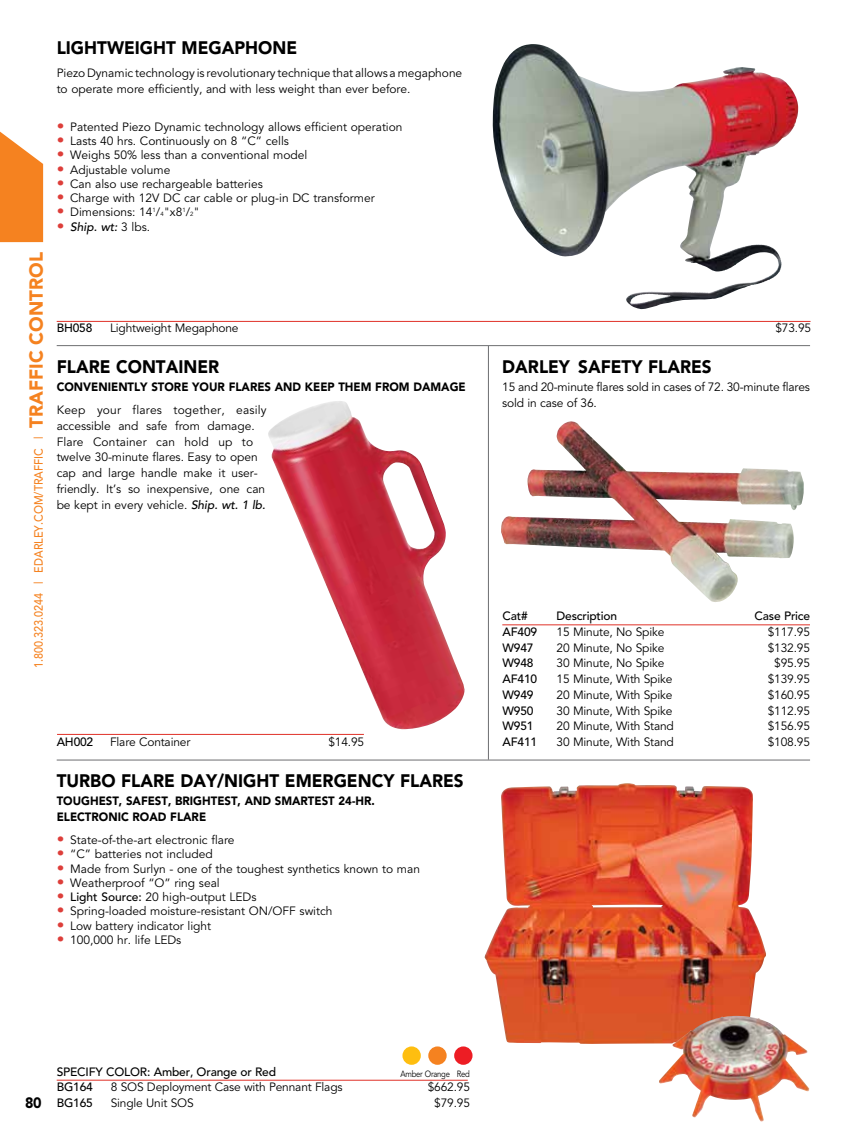
<style>
.page{position:relative;width:864px;height:1134px;background:#fff}
.page>*{position:absolute;margin:0;border:0;box-sizing:border-box;transform-origin:0 0}
.t1{font:900 18px "Avenir";color:#000;scale:.95 1}
.t2{font:900 15px "Avenir";color:#000;scale:.95 1}
.t3{font:12px/15.8px "Avenir";letter-spacing:-.005em;color:#000}
.t4{font:900 12px/15.8px "Avenir";color:#000;scale:.95 1}
.t5{font:500 12px/15.8px "Avenir";letter-spacing:-.015em;color:#000}
.t6{font:500 12px "Avenir";color:#f58220;scale:.9 1}
.t7{font:italic 500 12px "Avenir";color:#000}
.t8{font:9px "Avenir";letter-spacing:-.025em;color:#000;scale:.85 1}
.s1{font-weight:900;font-size:18.75px}
.s2{font-size:14.4px;color:#dd3e3a}
.s3{font-size:6px}
.s4{font-weight:400;font-style:normal;font-size:14.4px;color:#dd3e3a}
.s5{font-weight:400;font-style:normal}
.s6{font-weight:500;font-style:italic}
.s7{font-weight:500}
</style>
<div class="page">
<svg style="left:0;top:131px;width:43px;height:111px"></svg>
<hr style="left:57px;top:760px;width:753px;height:1px;background:#6d6e71">
<hr style="left:57px;top:345px;width:753px;height:1px;background:#6d6e71">
<img style="left:501px;top:421px;width:303px;height:181px">
<img style="left:485px;top:784px;width:282px;height:260px">
<hr style="left:57px;top:1080px;width:411px;height:1px;background:#e03128">
<hr style="left:502px;top:624px;width:308px;height:1px;background:#e03128">
<img style="left:659px;top:1017px;width:104px;height:105px">
<div style="left:454px;top:1046px;width:19px;height:19px;background:#ed1d24;border-radius:50%"></div>
<div style="left:428px;top:1046px;width:19px;height:19px;background:#f58220;border-radius:50%"></div>
<div style="left:402px;top:1046px;width:19px;height:19px;background:#febe10;border-radius:50%"></div>
<hr style="left:488px;top:346px;width:1px;height:414px;background:#6d6e71">
<img style="left:268px;top:401px;width:196px;height:328px">
<hr style="left:57px;top:734px;width:307px;height:1px;background:#e03128">
<hr style="left:57px;top:321px;width:754px;height:1px;background:#e03128">
<img style="left:492px;top:45px;width:243px;height:227px">
<p class="t6" style="left:32px;top:668px;width:463px;rotate:-90deg">1.800.323.0244 | EDARLEY.COM/TRAFFIC | <span class="s1">TRAFFIC CONTROL</span></p>
<h1 class="t1" style="left:57px;top:37px;width:255px">LIGHTWEIGHT MEGAPHONE</h1>
<p class="t3" style="left:57px;top:65px;width:407px">Piezo Dynamic technology is revolutionary technique that allows a megaphone to operate more efficiently, and with less weight than ever before.</p>
<p class="t3" style="left:57px;top:119px;width:347px"><span class="s2">•</span> Patented Piezo Dynamic technology allows efficient operation</p>
<p class="t3" style="left:57px;top:134px;width:234px"><span class="s2">•</span> Lasts 40 hrs. Continuously on 8 “C” cells</p>
<p class="t3" style="left:57px;top:148px;width:252px"><span class="s2">•</span> Weighs 50% less than a conventional model</p>
<p class="t3" style="left:57px;top:162px;width:115px"><span class="s2">•</span> Adjustable volume</p>
<p class="t3" style="left:57px;top:176px;width:208px"><span class="s2">•</span> Can also use rechargeable batteries</p>
<p class="t3" style="left:57px;top:191px;width:320px"><span class="s2">•</span> Charge with 12V DC car cable or plug-in DC transformer</p>
<p class="t3" style="left:57px;top:205px;width:144px"><span class="s2">•</span> Dimensions: 14<sup>1</sup>/<span class="s3">4</span>"x8<sup>1</sup>/<span class="s3">2</span>"</p>
<p class="t7" style="left:57px;top:220px;width:95px"><span class="s4">•</span> Ship. wt: <span class="s5">3 lbs.</span></p>
<p class="t5" style="left:57px;top:321px;width:37px">BH058</p>
<p class="t3" style="left:110px;top:321px;width:130px">Lightweight Megaphone</p>
<p class="t3" style="left:775px;top:321px;width:37px">$73.95</p>
<h1 class="t1" style="left:57px;top:356px;width:173px">FLARE CONTAINER</h1>
<p class="t4" style="left:57px;top:379px;width:432px">CONVENIENTLY STORE YOUR FLARES AND KEEP THEM FROM DAMAGE</p>
<p class="t3" style="left:57px;top:403px;width:212px">Keep your flares together, easily accessible and safe from damage.<br>Flare Container can hold up to twelve 30-minute flares. Easy to open cap and large handle make it user&shy;friendly. It’s so inexpensive, one can be kept in every vehicle. <span class="s6">Ship. wt. 1 lb.</span></p>
<h1 class="t1" style="left:502px;top:356px;width:222px">DARLEY SAFETY FLARES</h1>
<p class="t3" style="left:502px;top:380px;width:309px">15 and 20-minute flares sold in cases of 72. 30-minute flares sold in case of 36.</p>
<p class="t5" style="left:57px;top:734px;width:38px">AH002</p>
<p class="t3" style="left:110px;top:735px;width:82px">Flare Container</p>
<p class="t3" style="left:328px;top:735px;width:37px">$14.95</p>
<h1 class="t1" style="left:57px;top:770px;width:430px">TURBO FLARE DAY/NIGHT EMERGENCY FLARES</h1>
<p class="t4" style="left:57px;top:793px;width:336px">TOUGHEST, SAFEST, BRIGHTEST, AND SMARTEST 24-HR.<br>ELECTRONIC ROAD FLARE</p>
<p class="t3" style="left:57px;top:833px;width:179px"><span class="s2">•</span> State-of-the-art electronic flare</p>
<p class="t3" style="left:57px;top:847px;width:157px"><span class="s2">•</span> “C” batteries not included</p>
<p class="t3" style="left:57px;top:861px;width:365px"><span class="s2">•</span> Made from Surlyn - one of the toughest synthetics known to man</p>
<p class="t3" style="left:57px;top:875px;width:165px"><span class="s2">•</span> Weatherproof “O” ring seal</p>
<p class="t3" style="left:57px;top:890px;width:201px"><span class="s2">•</span> <span class="s7">Light Source:</span> 20 high-output LEDs</p>
<p class="t3" style="left:57px;top:904px;width:277px"><span class="s2">•</span> Spring-loaded moisture-resistant ON/OFF switch</p>
<p class="t3" style="left:57px;top:918px;width:156px"><span class="s2">•</span> Low battery indicator light</p>
<p class="t3" style="left:57px;top:932px;width:126px"><span class="s2">•</span> 100,000 hr. life LEDs</p>
<p class="t5" style="left:503px;top:608px;width:27px">Cat#</p>
<p class="t5" style="left:557px;top:608px;width:62px">Description</p>
<p class="t5" style="left:755px;top:608px;width:57px">Case Price</p>
<p class="t5" style="left:503px;top:624px;width:36px">AF409</p>
<p class="t3" style="left:557px;top:624px;width:109px">15 Minute, No Spike</p>
<p class="t3" style="left:768px;top:624px;width:44px">$117.95</p>
<p class="t5" style="left:503px;top:640px;width:33px">W947</p>
<p class="t3" style="left:557px;top:640px;width:109px">20 Minute, No Spike</p>
<p class="t3" style="left:768px;top:640px;width:44px">$132.95</p>
<p class="t5" style="left:503px;top:656px;width:33px">W948</p>
<p class="t3" style="left:557px;top:656px;width:109px">30 Minute, No Spike</p>
<p class="t3" style="left:774px;top:656px;width:37px">$95.95</p>
<p class="t5" style="left:503px;top:671px;width:36px">AF410</p>
<p class="t3" style="left:557px;top:671px;width:117px">15 Minute, With Spike</p>
<p class="t3" style="left:768px;top:671px;width:44px">$139.95</p>
<p class="t5" style="left:503px;top:687px;width:33px">W949</p>
<p class="t3" style="left:557px;top:687px;width:117px">20 Minute, With Spike</p>
<p class="t3" style="left:768px;top:687px;width:44px">$160.95</p>
<p class="t5" style="left:503px;top:703px;width:33px">W950</p>
<p class="t3" style="left:557px;top:703px;width:117px">30 Minute, With Spike</p>
<p class="t3" style="left:768px;top:703px;width:44px">$112.95</p>
<p class="t5" style="left:503px;top:719px;width:33px">W951</p>
<p class="t3" style="left:557px;top:719px;width:119px">20 Minute, With Stand</p>
<p class="t3" style="left:768px;top:719px;width:44px">$156.95</p>
<p class="t5" style="left:503px;top:734px;width:36px">AF411</p>
<p class="t3" style="left:557px;top:734px;width:119px">30 Minute, With Stand</p>
<p class="t3" style="left:768px;top:734px;width:44px">$108.95</p>
<p class="t2" style="left:25px;top:1094px;width:19px">80</p>
<p class="t5" style="left:57px;top:1064px;width:221px">SPECIFY COLOR: Amber, Orange or Red<br>BG164</p>
<p class="t8" style="left:400px;top:1068px;width:83px">Amber Orange Red</p>
<p class="t3" style="left:111px;top:1080px;width:233px">8 SOS Deployment Case with Pennant Flags</p>
<p class="t3" style="left:428px;top:1080px;width:44px">$662.95</p>
<p class="t5" style="left:57px;top:1095px;width:38px">BG165</p>
<p class="t3" style="left:111px;top:1095px;width:85px">Single Unit SOS</p>
<p class="t3" style="left:434px;top:1095px;width:37px">$79.95</p>
</div>
